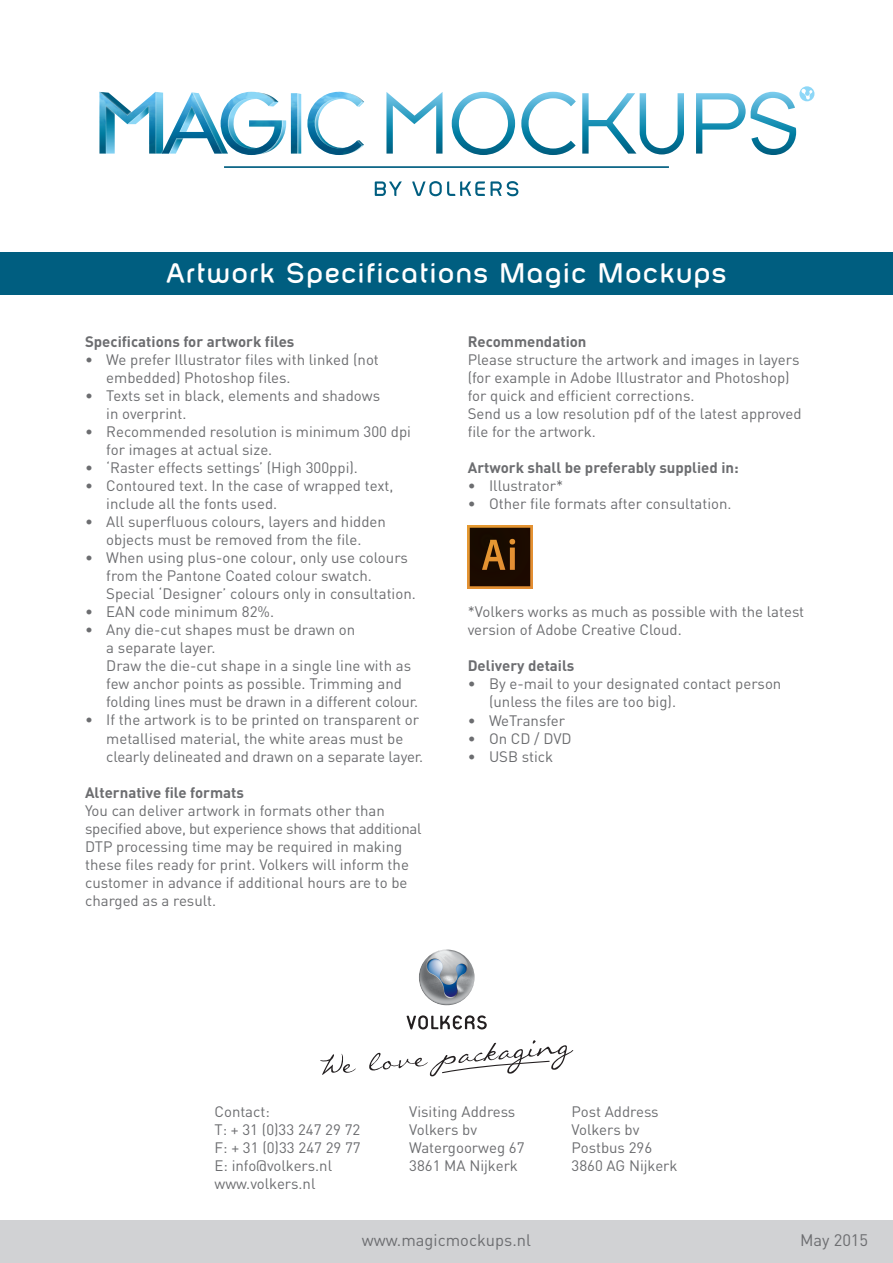
<style>
.page{position:relative;width:893px;height:1263px;background:#fff}
.page>*{position:absolute;margin:0;border:0;box-sizing:border-box;transform-origin:0 0}
.t1{font:28.2px "Layar Bahtera Doomsday";letter-spacing:.06em;color:#fff}
.t2{font:16.5px "DIN";color:#6c6d70}
.t3{font:15px/18px "DIN";color:#6c6d70}
.t4{font:700 15px "DIN";color:#6c6d70}
</style>
<div class="page">
<img style="left:468px;top:526px;width:64px;height:63px">
<div style="left:0;top:252px;width:893px;height:43px;background:#005e80"></div>
<div style="left:0;top:1220px;width:893px;height:43px;background:#d1d2d4"></div>
<svg style="left:406px;top:1015px;width:81px;height:14px"></svg>
<img style="left:419px;top:949px;width:56px;height:56px;border-radius:28px">
<svg style="left:320px;top:1053px;width:36px;height:22px"></svg>
<svg style="left:369px;top:1040px;width:205px;height:37px"></svg>
<svg style="left:386px;top:92px;width:56px;height:62px"></svg>
<svg style="left:582px;top:93px;width:102px;height:61px"></svg>
<svg style="left:521px;top:92px;width:55px;height:63px"></svg>
<svg style="left:452px;top:92px;width:63px;height:63px"></svg>
<svg style="left:375px;top:181px;width:27px;height:15px"></svg>
<svg style="left:412px;top:181px;width:106px;height:15px"></svg>
<hr style="left:224px;top:166px;width:445px;height:2px;background:#005e80">
<svg style="left:696px;top:86px;width:118px;height:69px"></svg>
<img style="left:99px;top:92px;width:263px;height:63px">
<h1 class="t1" style="left:167px;top:258px;width:561px">Artwork Specifications Magic Mockups</h1>
<p class="t4" style="left:85px;top:332px;width:211px">Specifications for artwork files</p>
<p class="t3" style="left:106px;top:351px;width:274px;text-indent:-21px">• We prefer Illustrator files with linked (not embedded) Photoshop files.</p>
<p class="t3" style="left:106px;top:387px;width:275px;text-indent:-21px">• Texts set in black, elements and shadows in overprint.</p>
<p class="t3" style="left:106px;top:423px;width:306px;text-indent:-21px">• Recommended resolution is minimum 300 dpi for images at actual size.</p>
<p class="t3" style="left:85px;top:459px;width:274px">• ‘Raster effects settings’ (High 300ppi).</p>
<p class="t3" style="left:106px;top:477px;width:289px;text-indent:-21px">• Contoured text. In the case of wrapped text, include all the fonts used.</p>
<p class="t3" style="left:85px;top:513px;width:302px;text-align:center">• All superfluous colours, layers and hidden objects must be removed from the file.</p>
<p class="t3" style="left:106px;top:549px;width:311px;text-indent:-21px">• When using plus-one colour, only use colours from the Pantone Coated colour swatch.<br>Special ‘Designer’ colours only in consultation.</p>
<p class="t3" style="left:85px;top:603px;width:191px">• EAN code minimum 82%.</p>
<p class="t3" style="left:106px;top:621px;width:314px;text-indent:-21px">• Any die-cut shapes must be drawn on<br>a separate layer.<br>Draw the die-cut shape in a single line with as few anchor points as possible. Trimming and folding lines must be drawn in a different colour.</p>
<p class="t3" style="left:106px;top:711px;width:318px;text-indent:-21px">• If the artwork is to be printed on transparent or metallised material, the white areas must be clearly delineated and drawn on a separate layer.</p>
<p class="t4" style="left:85px;top:782px;width:160px">Alternative file formats</p>
<p class="t3" style="left:85px;top:801px;width:338px">You can deliver artwork in formats other than specified above, but experience shows that additional DTP processing time may be required in making these files ready for print. Volkers will inform the customer in advance if additional hours are to be charged as a result.</p>
<p class="t4" style="left:468px;top:332px;width:120px">Recommendation</p>
<p class="t3" style="left:468px;top:351px;width:335px">Please structure the artwork and images in layers (for example in Adobe Illustrator and Photoshop) for quick and efficient corrections.<br>Send us a low resolution pdf of the latest approved file for the artwork.</p>
<p class="t4" style="left:468px;top:458px;width:272px">Artwork shall be preferably supplied in:</p>
<p class="t3" style="left:468px;top:477px;width:97px">• Illustrator*</p>
<p class="t3" style="left:468px;top:495px;width:265px">• Other file formats after consultation.</p>
<p class="t3" style="left:468px;top:603px;width:338px">*Volkers works as much as possible with the latest version of Adobe Creative Cloud.</p>
<p class="t4" style="left:468px;top:656px;width:108px">Delivery details</p>
<p class="t3" style="left:489px;top:675px;width:294px;text-indent:-21px">• By e-mail to your designated contact person (unless the files are too big).</p>
<p class="t3" style="left:468px;top:711px;width:99px">• WeTransfer</p>
<p class="t3" style="left:468px;top:729px;width:105px">• On CD / DVD</p>
<p class="t3" style="left:468px;top:747px;width:87px">• USB stick</p>
<p class="t3" style="left:214px;top:1102px;width:148px">Contact:<br>T: + 31 (0)33 247 29 72<br>F: + 31 (0)33 247 29 77<br>E: info@volkers.nl www.volkers.nl</p>
<p class="t3" style="left:409px;top:1102px;width:117px">Visiting Address<br>Volkers bv<br>Watergoorweg 67<br>3861 MA Nijkerk</p>
<p class="t3" style="left:571px;top:1102px;width:108px">Post Address<br>Volkers bv<br>Postbus 296<br>3860 AG Nijkerk</p>
<p class="t2" style="left:362px;top:1229px;width:171px">www.magicmockups.nl</p>
<p class="t2" style="left:800px;top:1229px;width:70px">May 2015</p>
</div>
